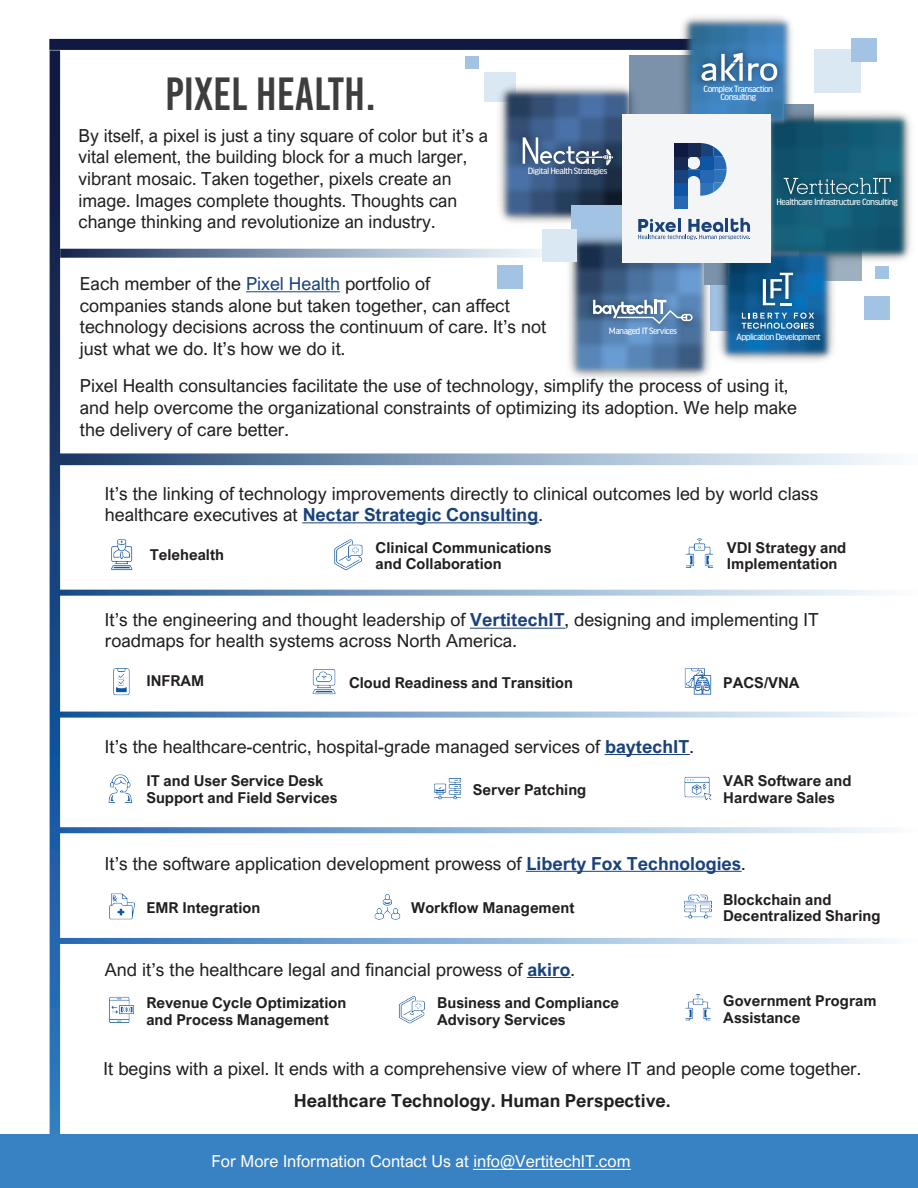
<style>
.page{position:relative;width:918px;height:1188px;background:#fff}
.page>*{position:absolute;margin:0;border:0;box-sizing:border-box;transform-origin:0 0}
.t1{font:46.5px "Bebas Kai";color:#3e3e3f}
.t2{font:18px/21.6px "Arial Nova";color:#231f20}
.t3{font:700 18px "Arial Nova";color:#231f20}
.t4{font:16.5px "Arial Nova";color:#fff}
.t5{font:700 15px/16.5px "Arial Nova";color:#231f20}
.t6{font:9.75px/8.1px "Good Headline Pro News";letter-spacing:-.055em;color:#fff;text-align:center}
.s1{color:#19427b}
.s2{font-weight:700;color:#19427b}
</style>
<div class="page">
<hr style="left:246px;top:291px;width:94px;height:1px;background:#19427b">
<svg style="left:50px;top:50px;width:10px;height:1085px;background:#19457f"></svg>
<div style="left:55px;top:39px;width:646px;height:11px;background:#101942"></div>
<svg style="left:65px;top:249px;width:267px;height:9px;background:#5d708e"></svg>
<svg style="left:65px;top:453px;width:337px;height:12px;background:#4e6d91"></svg>
<svg style="left:55px;top:590px;width:829px;height:6px;background:#8eacca"></svg>
<svg style="left:55px;top:712px;width:829px;height:6px;background:#8fb1d2"></svg>
<svg style="left:55px;top:827px;width:829px;height:6px;background:#8fb1d7"></svg>
<svg style="left:55px;top:938px;width:829px;height:6px;background:#8db3d9"></svg>
<div style="left:0;top:1135px;width:918px;height:53px;background:#3881c3"></div>
<img style="left:332px;top:38px;width:184px;height:255px">
<img style="left:402px;top:68px;width:150px;height:456px">
<img style="left:510px;top:125px;width:6px;height:53px">
<div style="left:497px;top:265px;width:25px;height:24px;background:#a3c3e4"></div>
<img style="left:516px;top:16px;width:361px;height:277px">
<img style="left:552px;top:79px;width:359px;height:387px">
<div style="left:465px;top:56px;width:14px;height:12px;background:#a3c3e4"></div>
<div style="left:622px;top:115px;width:148px;height:148px;background:#f4f5f6"></div>
<svg style="left:687px;top:143px;width:40px;height:53px"></svg>
<div style="left:687px;top:143px;width:13px;height:13px;background:#172a52"></div>
<div style="left:674px;top:196px;width:13px;height:13px;background:#2668b3"></div>
<div style="left:674px;top:183px;width:13px;height:13px;background:#0e55a3"></div>
<div style="left:674px;top:169px;width:13px;height:14px;background:#19427b"></div>
<div style="left:674px;top:156px;width:13px;height:13px;background:#172a52"></div>
<div style="left:674px;top:143px;width:13px;height:13px;background:#101942"></div>
<img style="left:730px;top:260px;width:96px;height:81px">
<svg style="left:763px;top:273px;width:30px;height:32px"></svg>
<svg style="left:742px;top:313px;width:72px;height:16px"></svg>
<img style="left:771px;top:166px;width:132px;height:40px">
<svg style="left:784px;top:178px;width:107px;height:16px;background:#407689"></svg>
<img style="left:690px;top:42px;width:98px;height:50px">
<svg style="left:701px;top:53px;width:76px;height:28px"></svg>
<svg style="left:638px;top:218px;width:113px;height:22px"></svg>
<hr style="left:303px;top:522px;width:235px;height:1px;background:#19427b">
<hr style="left:470px;top:628px;width:95px;height:1px;background:#19427b">
<img style="left:111px;top:539px;width:22px;height:32px">
<img style="left:334px;top:539px;width:29px;height:32px">
<img style="left:685px;top:538px;width:29px;height:30px">
<img style="left:113px;top:668px;width:17px;height:28px">
<img style="left:312px;top:669px;width:24px;height:26px">
<img style="left:684px;top:668px;width:28px;height:27px">
<hr style="left:605px;top:754px;width:84px;height:1px;background:#19427b">
<img style="left:108px;top:774px;width:24px;height:29px">
<img style="left:434px;top:778px;width:28px;height:22px">
<img style="left:684px;top:776px;width:28px;height:25px">
<hr style="left:526px;top:871px;width:215px;height:1px;background:#19427b">
<img style="left:109px;top:893px;width:26px;height:27px">
<img style="left:374px;top:894px;width:27px;height:26px">
<img style="left:684px;top:894px;width:28px;height:25px">
<hr style="left:527px;top:977px;width:43px;height:1px;background:#19427b">
<img style="left:109px;top:996px;width:25px;height:27px">
<img style="left:399px;top:995px;width:26px;height:29px">
<img style="left:685px;top:994px;width:26px;height:27px">
<hr style="left:473px;top:1169px;width:158px;height:1px;background:#fff">
<h1 class="t1" style="left:165px;top:69px;width:212px">PIXEL HEALTH.</h1>
<p class="t2" style="left:79px;top:125px;width:411px">By itself, a pixel is just a tiny square of color but it’s a vital element, the building block for a much larger, vibrant mosaic. Taken together, pixels create an image. Images complete thoughts. Thoughts can change thinking and revolutionize an industry.</p>
<p class="t6" style="left:528px;top:167px;width:81px">Digital Health Strategies</p>
<p class="t2" style="left:80px;top:273px;width:468px">Each member of the <span class="s1">Pixel Health</span> portfolio of<br>companies stands alone but taken together, can affect technology decisions across the continuum of care. It’s not just what we do. It’s how we do it.</p>
<p class="t6" style="left:609px;top:327px;width:70px">Managed IT Services</p>
<p class="t6" style="left:704px;top:85px;width:71px">Complex Transaction<br>Consulting</p>
<p class="t6" style="left:777px;top:198px;width:123px">Healthcare Infrastructure Consulting</p>
<p class="t6" style="left:737px;top:333px;width:86px">Application Development</p>
<p class="t2" style="left:80px;top:375px;width:719px">Pixel Health consultancies facilitate the use of technology, simplify the process of using it, and help overcome the organizational constraints of optimizing its adoption. We help make the delivery of care better.</p>
<p class="t2" style="left:105px;top:483px;width:715px;line-height:21px">It’s the linking of technology improvements directly to clinical outcomes led by world class healthcare executives at <span class="s2">Nectar Strategic Consulting</span>.</p>
<p class="t5" style="left:150px;top:546px;width:76px">Telehealth</p>
<p class="t5" style="left:376px;top:539px;width:177px">Clinical Communications and Collaboration</p>
<p class="t5" style="left:727px;top:539px;width:121px">VDI Strategy and<br>Implementation</p>
<p class="t2" style="left:105px;top:609px;width:715px;line-height:21px">It’s the engineering and thought leadership of <span class="s2">VertitechIT</span>, designing and implementing IT roadmaps for health systems across North America.</p>
<p class="t5" style="left:146px;top:672px;width:59px">INFRAM</p>
<p class="t5" style="left:349px;top:674px;width:226px">Cloud Readiness and Transition</p>
<p class="t5" style="left:723px;top:674px;width:78px">PACS/VNA</p>
<p class="t2" style="left:105px;top:736px;width:590px">It’s the healthcare-centric, hospital-grade managed services of <span class="s2">baytechIT</span>.</p>
<p class="t5" style="left:146px;top:773px;width:193px">IT and User Service Desk<br>Support and Field Services</p>
<p class="t5" style="left:473px;top:781px;width:115px">Server Patching</p>
<p class="t5" style="left:723px;top:773px;width:130px">VAR Software and<br>Hardware Sales</p>
<p class="t2" style="left:105px;top:852px;width:642px">It’s the software application development prowess of <span class="s2">Liberty Fox Technologies</span>.</p>
<p class="t5" style="left:146px;top:899px;width:116px">EMR Integration</p>
<p class="t5" style="left:411px;top:899px;width:165px">Workflow Management</p>
<p class="t5" style="left:723px;top:891px;width:159px">Blockchain and<br>Decentralized Sharing</p>
<p class="t2" style="left:105px;top:959px;width:471px">And it’s the healthcare legal and financial prowess of <span class="s2">akiro</span>.</p>
<p class="t5" style="left:146px;top:994px;width:202px">Revenue Cycle Optimization and Process Management</p>
<p class="t5" style="left:437px;top:994px;width:184px">Business and Compliance<br>Advisory Services</p>
<p class="t5" style="left:723px;top:993px;width:155px">Government Program<br>Assistance</p>
<p class="t2" style="left:104px;top:1057px;width:759px">It begins with a pixel. It ends with a comprehensive view of where IT and people come together.</p>
<p class="t3" style="left:294px;top:1091px;width:378px">Healthcare Technology. Human Perspective.</p>
<p class="t4" style="left:212px;top:1151px;width:421px">For More Information Contact Us at info@VertitechIT.com</p>
</div>
